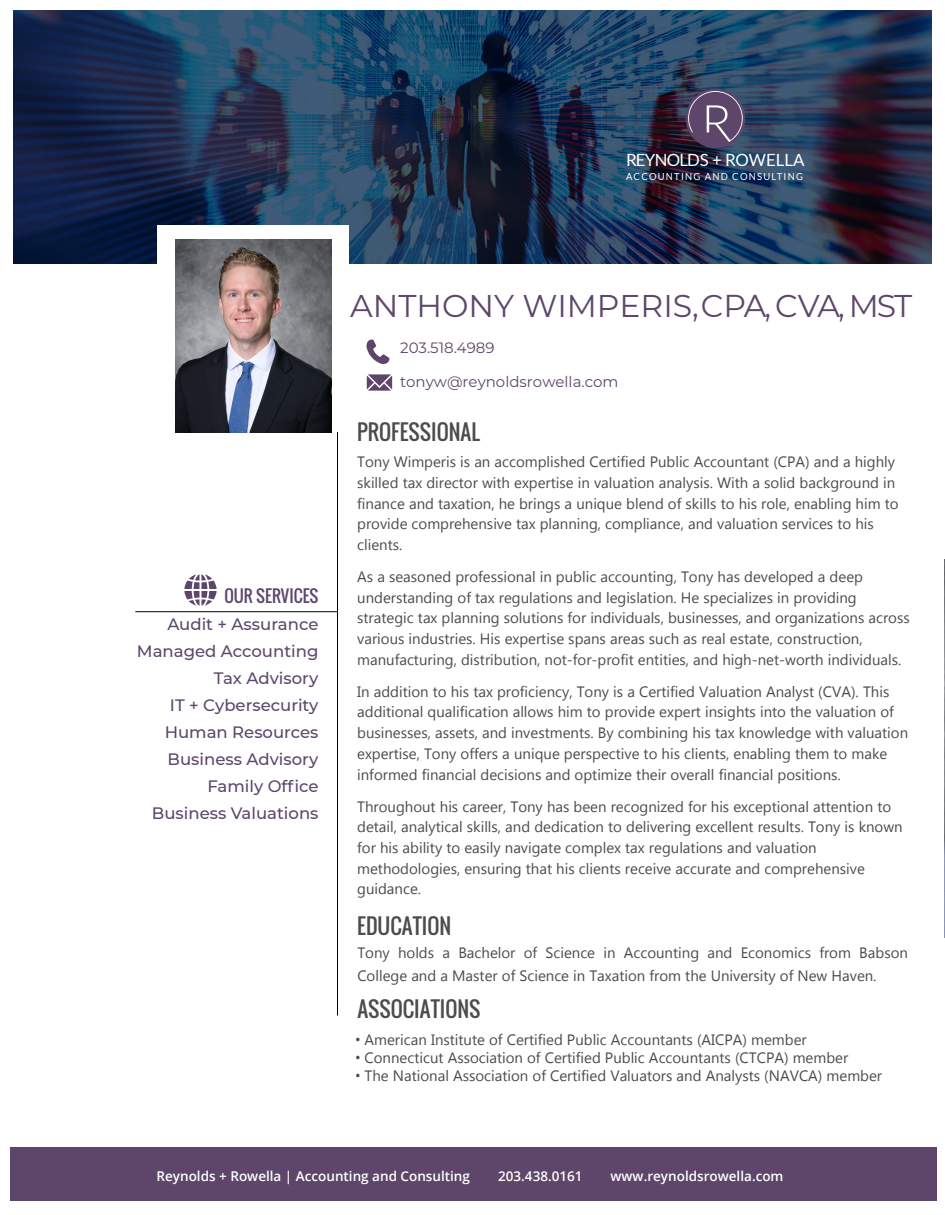
<style>
.page{position:relative;width:945px;height:1215px;background:#fff}
.page>*{position:absolute;margin:0;border:0;box-sizing:border-box;transform-origin:0 0}
.t1{font:31.5px "Montserrat";color:#5e466b}
.t2{font:21px "Oswald";color:#4c4c4e}
.t3{font:16.8px "Lato";letter-spacing:-.025em;color:#fff}
.t4{font:500 16.5px/27px "Montserrat";color:#5e466b;text-align:right}
.t5{font:16.5px "Oswald";color:#5e466b}
.t6{font:15px/20.7px "Myanmar Text";color:#4c4c4e}
.t7{font:15px "Montserrat";color:#5e466b}
.t8{font:600 13.5px "Open Sans";color:#fff}
.t9{font:9.75px "Lato";letter-spacing:.13em;color:#fff}
.s1{font-family:"Open Sans"}
</style>
<div class="page">
<img style="left:14px;top:10px;width:918px;height:254px">
<div style="left:686px;top:89px;width:59px;height:59px;background:#5e466b;border-radius:50%"></div>
<svg style="left:688px;top:91px;width:55px;height:52px"></svg>
<hr style="left:337px;top:432px;width:1px;height:584px;background:#000">
<div style="left:10px;top:1148px;width:928px;height:54px;background:#5e466b"></div>
<hr style="left:135px;top:611px;width:203px;height:1px;background:#000">
<svg style="left:366px;top:339px;width:23px;height:25px"></svg>
<svg style="left:367px;top:374px;width:25px;height:17px"></svg>
<svg style="left:184px;top:574px;width:33px;height:32px"></svg>
<div style="left:158px;top:225px;width:191px;height:192px;background:#fff"></div>
<img style="left:944px;top:559px;width:1px;height:379px">
<img style="left:175px;top:239px;width:157px;height:194px">
<p class="t3" style="left:626px;top:151px;width:180px">REYNOLDS + ROWELLA</p>
<p class="t9" style="left:626px;top:171px;width:178px">ACCOUNTING AND CONSULTING</p>
<h1 class="t1" style="left:350px;top:285px;width:564px">ANTHONY WIMPERIS, CPA,CVA,MST</h1>
<p class="t5" style="left:224px;top:584px;width:96px">OUR SERVICES</p>
<p class="t4" style="left:137px;top:610px;width:183px">Audit + Assurance<br>Managed Accounting<br>Tax Advisory<br>IT + Cybersecurity<br>Human Resources<br>Business Advisory<br>Family Office<br>Business Valuations</p>
<p class="t7" style="left:400px;top:338px;width:96px">203.518.4989</p>
<p class="t7" style="left:400px;top:371px;width:220px">tonyw@reynoldsrowella.com</p>
<h2 class="t2" style="left:357px;top:416px;width:124px">PROFESSIONAL</h2>
<p class="t6" style="left:357px;top:452px;width:543px">Tony Wimperis is an accomplished Certified Public Accountant (CPA) and a highly skilled tax director with expertise in valuation analysis. With a solid background in finance and taxation, he brings a unique blend of skills to his role, enabling him to provide comprehensive tax planning, compliance, and valuation services to his clients.</p>
<p class="t6" style="left:357px;top:566px;width:554px">As a seasoned professional in public accounting, Tony has developed a deep understanding of tax regulations and legislation. He specializes in providing strategic tax planning solutions for individuals, businesses, and organizations across various industries. His expertise spans areas such as real estate, construction, manufacturing, distribution, not-for-profit entities, and high-net-worth individuals.</p>
<p class="t6" style="left:357px;top:681px;width:552px">In addition to his tax proficiency, Tony is a Certified Valuation Analyst (CVA). This additional qualification allows him to provide expert insights into the valuation of businesses, assets, and investments. By combining his tax knowledge with valuation expertise, Tony offers a unique perspective to his clients, enabling them to make informed financial decisions and optimize their overall financial positions.</p>
<p class="t6" style="left:357px;top:796px;width:547px">Throughout his career, Tony has been recognized for his exceptional attention to detail, analytical skills, and dedication to delivering excellent results. Tony is known for his ability to easily navigate complex tax regulations and valuation methodologies, ensuring that his clients receive accurate and comprehensive guidance.</p>
<h2 class="t2" style="left:357px;top:910px;width:96px">EDUCATION</h2>
<p class="t6" style="left:357px;top:941px;width:552px;line-height:23.2px">Tony holds a Bachelor of Science in Accounting and Economics from Babson<br>College and a Master of Science in Taxation from the University of New Haven.</p>
<h2 class="t2" style="left:357px;top:993px;width:125px">ASSOCIATIONS</h2>
<p class="t6" style="left:355px;top:1030px;width:453px"><span class="s1">•</span> American Institute of Certified Public Accountants (AICPA) member</p>
<p class="t6" style="left:355px;top:1048px;width:495px"><span class="s1">•</span> Connecticut Association of Certified Public Accountants (CTCPA) member</p>
<p class="t6" style="left:355px;top:1066px;width:529px"><span class="s1">•</span> The National Association of Certified Valuators and Analysts (NAVCA) member</p>
<p class="t8" style="left:156px;top:1166px;width:315px">Reynolds + Rowella | Accounting and Consulting</p>
<p class="t8" style="left:498px;top:1166px;width:86px">203.438.0161</p>
<p class="t8" style="left:611px;top:1166px;width:174px">www.reynoldsrowella.com</p>
</div>
